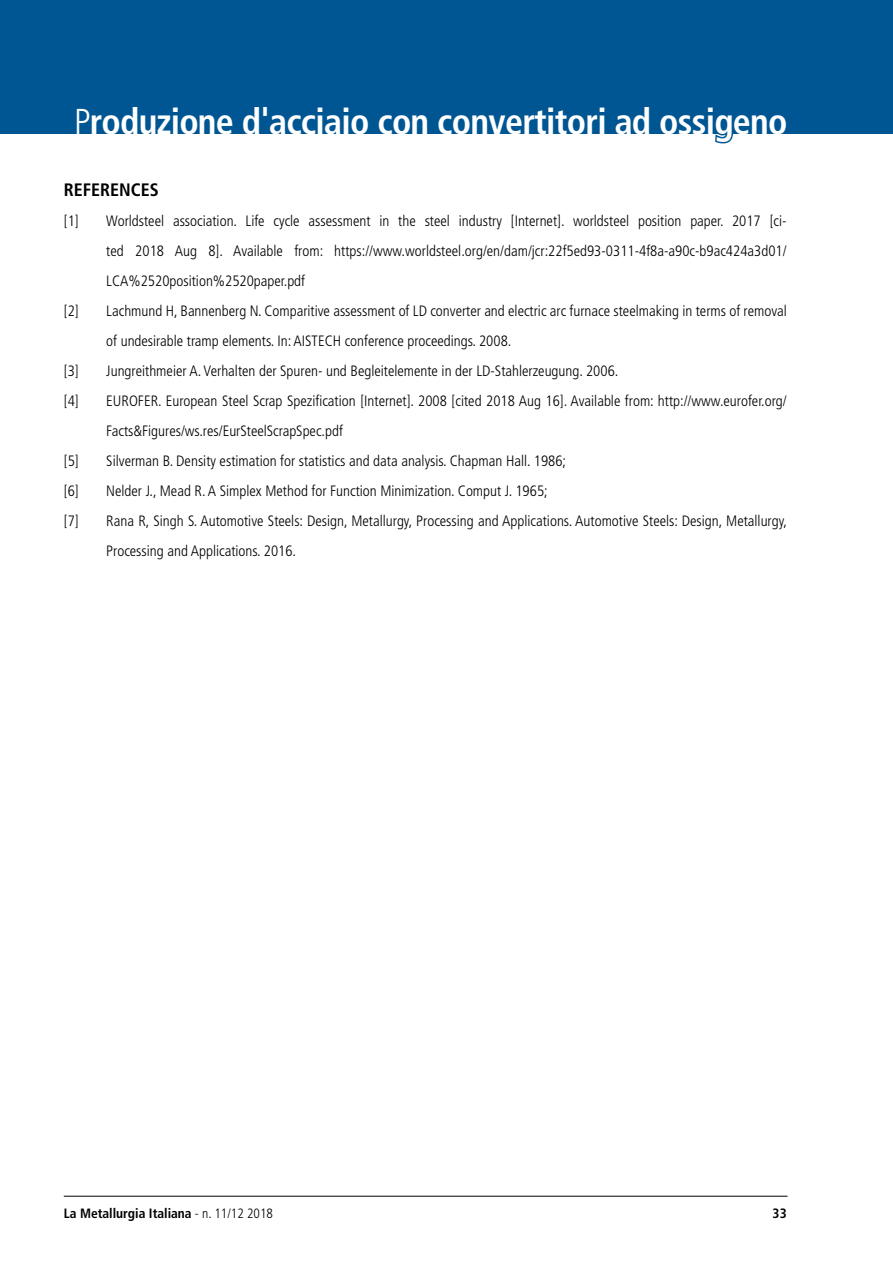
<style>
.page{position:relative;width:893px;height:1263px;background:#fff}
.page>*{position:absolute;margin:0;border:0;box-sizing:border-box;transform-origin:0 0}
.t1{font:700 condensed 36px "Frutiger LT Std";letter-spacing:-.02em;color:#fff}
.t2{font:700 condensed 18px "Frutiger LT Std";color:#000}
.t3{font:300 condensed 15px/30px "Frutiger LT Std";color:#000}
.t4{font:700 condensed 13.5px "Frutiger LT Std";color:#000}
.s1{font-weight:300}
</style>
<div class="page">
<div style="left:0;top:0;width:893px;height:134px;background:#005693"></div>
<hr style="left:64px;top:1196px;width:723px;height:1px;background:#000">
<svg style="left:715px;top:134px;width:18px;height:10px"></svg>
<h1 class="t1" style="left:74px;top:100px;width:715px"><span class="s1">P</span>roduzione d'acciaio con convertitori ad ossigeno</h1>
<p class="t2" style="left:64px;top:179px;width:97px">REFERENCES</p>
<p class="t3" style="left:64px;top:206px;width:16px">[1]</p>
<p class="t3" style="left:106px;top:206px;width:682px;text-align:justify">Worldsteel association. Life cycle assessment in the steel industry [Internet]. worldsteel position paper. 2017 [ci&shy;ted 2018 Aug 8]. Available from: https://www.worldsteel.org/en/dam/jcr:22f5ed93-0311-4f8a-a90c-b9ac424a3d01/ LCA%2520position%2520paper.pdf</p>
<p class="t3" style="left:64px;top:296px;width:16px">[2]</p>
<p class="t3" style="left:106px;top:296px;width:682px">Lachmund H, Bannenberg N. Comparitive assessment of LD converter and electric arc furnace steelmaking in terms of removal of undesirable tramp elements. In: AISTECH conference proceedings. 2008.</p>
<p class="t3" style="left:64px;top:356px;width:16px">[3]</p>
<p class="t3" style="left:106px;top:356px;width:514px">Jungreithmeier A. Verhalten der Spuren- und Begleitelemente in der LD-Stahlerzeugung. 2006.</p>
<p class="t3" style="left:64px;top:386px;width:16px">[4]</p>
<p class="t3" style="left:106px;top:386px;width:682px">EUROFER. European Steel Scrap Spezification [Internet]. 2008 [cited 2018 Aug 16]. Available from: http://www.eurofer.org/<br>Facts&amp;Figures/ws.res/EurSteelScrapSpec.pdf</p>
<p class="t3" style="left:64px;top:446px;width:16px">[5]</p>
<p class="t3" style="left:106px;top:446px;width:461px">Silverman B. Density estimation for statistics and data analysis. Chapman Hall. 1986;</p>
<p class="t3" style="left:64px;top:476px;width:16px">[6]</p>
<p class="t3" style="left:106px;top:476px;width:443px">Nelder J., Mead R. A Simplex Method for Function Minimization. Comput J. 1965;</p>
<p class="t3" style="left:64px;top:506px;width:16px">[7]</p>
<p class="t3" style="left:106px;top:506px;width:682px">Rana R, Singh S. Automotive Steels: Design, Metallurgy, Processing and Applications. Automotive Steels: Design, Metallurgy,<br>Processing and Applications. 2016.</p>
<p class="t4" style="left:64px;top:1205px;width:211px">La Metallurgia Italiana <span class="s1">- n. 11/12 2018</span></p>
<p class="t4" style="left:773px;top:1205px;width:16px">33</p>
</div>
